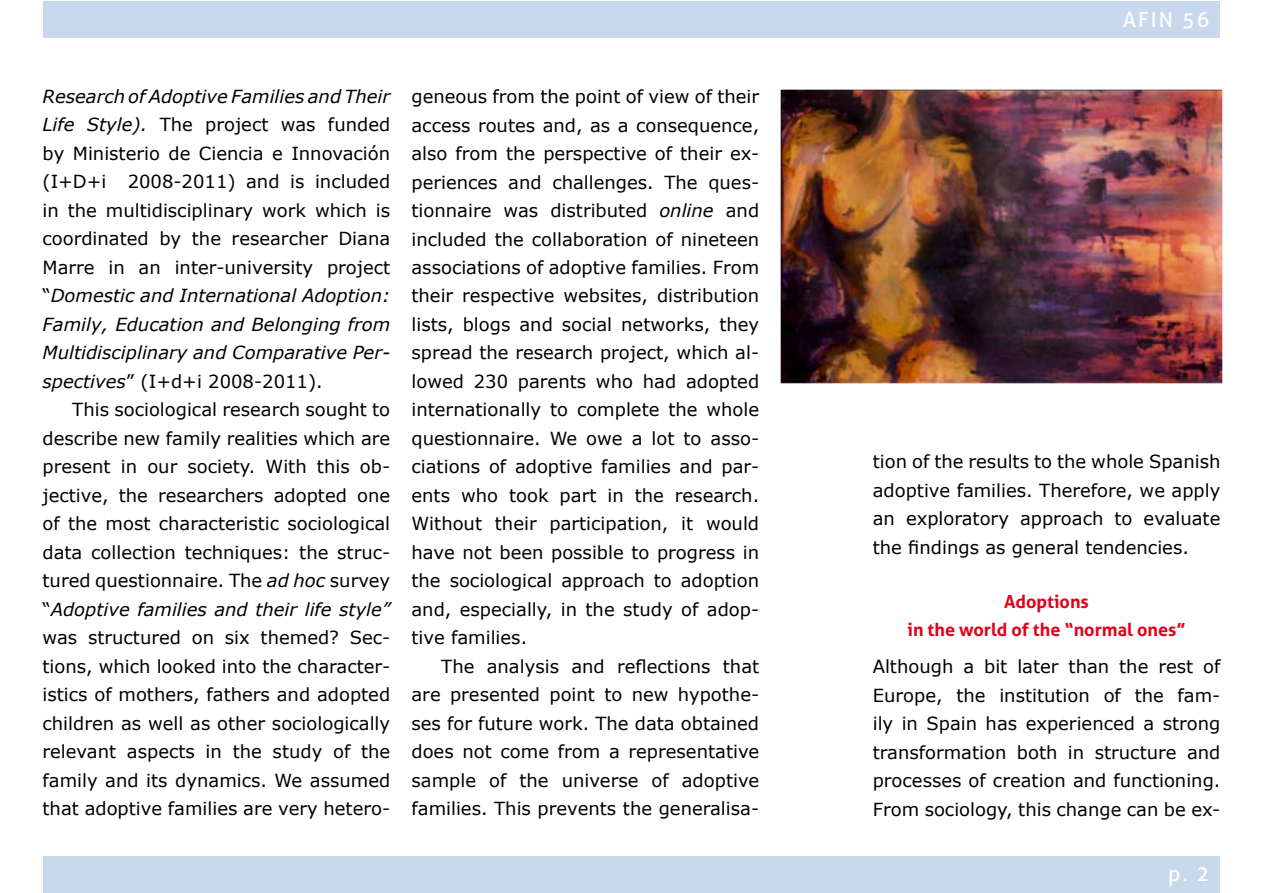
<style>
.page{position:relative;width:1263px;height:893px;background:#fff}
.page>*{position:absolute;margin:0;border:0;box-sizing:border-box;transform-origin:0 0}
.t1{font:21px "Aller";letter-spacing:.1em;color:#fff}
.t2{font:18px/28.5px "Verdana";color:#000;text-align:justify}
.t3{font:700 18px/28.5px "Aller";color:#e2001a;text-align:center}
.s1{font-style:italic}
</style>
<div class="page">
<div style="left:43px;top:1px;width:1177px;height:37px;background:#c8d9ee"></div>
<div style="left:43px;top:856px;width:1177px;height:37px;background:#c8d9ee"></div>
<img style="left:780px;top:90px;width:443px;height:294px">
<p class="t2" style="left:43px;top:82px;width:349px"><span class="s1">Research of Adoptive Families and Their Life Style).</span> The project was funded by Ministerio de Ciencia e Innovación (I+D+i 2008-2011) and is included in the multidisciplinary work which is coordinated by the researcher Diana Marre in an inter-university project “<span class="s1">Domestic and International Adoption:<br>Family, Education and Belonging from Multidisciplinary and Comparative Per&shy;spectives</span>” (I+d+i 2008-2011).</p>
<p class="t2" style="left:43px;top:396px;width:349px;text-indent:30px">This sociological research sought to describe new family realities which are present in our society. With this ob&shy;jective, the researchers adopted one of the most characteristic sociological data collection techniques: the struc&shy;tured questionnaire. The <span class="s1">ad hoc</span> survey “<span class="s1">Adoptive families and their life style” </span>was structured on six themed? Sec&shy;tions, which looked into the character&shy;istics of mothers, fathers and adopted children as well as other sociologically relevant aspects in the study of the family and its dynamics. We assumed that adoptive families are very hetero-</p>
<p class="t2" style="left:411px;top:82px;width:349px">geneous from the point of view of their access routes and, as a consequence, also from the perspective of their ex&shy;periences and challenges. The ques&shy;tionnaire was distributed <span class="s1">online</span> and included the collaboration of nineteen associations of adoptive families. From their respective websites, distribution lists, blogs and social networks, they spread the research project, which al&shy;lowed 230 parents who had adopted internationally to complete the whole questionnaire. We owe a lot to asso&shy;ciations of adoptive families and par&shy;ents who took part in the research.<br>Without their participation, it would have not been possible to progress in the sociological approach to adoption and, especially, in the study of adop&shy;tive families.</p>
<p class="t2" style="left:411px;top:652px;width:349px;text-indent:30px">The analysis and reflections that are presented point to new hypothe&shy;ses for future work. The data obtained does not come from a representative sample of the universe of adoptive families. This prevents the generalisa-</p>
<p class="t1" style="left:1123px;top:7px;width:88px">AFIN 56</p>
<p class="t2" style="left:873px;top:448px;width:349px">tion of the results to the whole Spanish adoptive families. Therefore, we apply an exploratory approach to evaluate the findings as general tendencies.</p>
<p class="t3" style="left:907px;top:587px;width:280px">Adoptions<br>in the world of the “normal ones”</p>
<p class="t2" style="left:873px;top:653px;width:349px">Although a bit later than the rest of Europe, the institution of the fam&shy;ily in Spain has experienced a strong transformation both in structure and processes of creation and functioning.<br>From sociology, this change can be ex-</p>
<p class="t1" style="left:1168px;top:861px;width:43px">p. 2</p>
</div>
